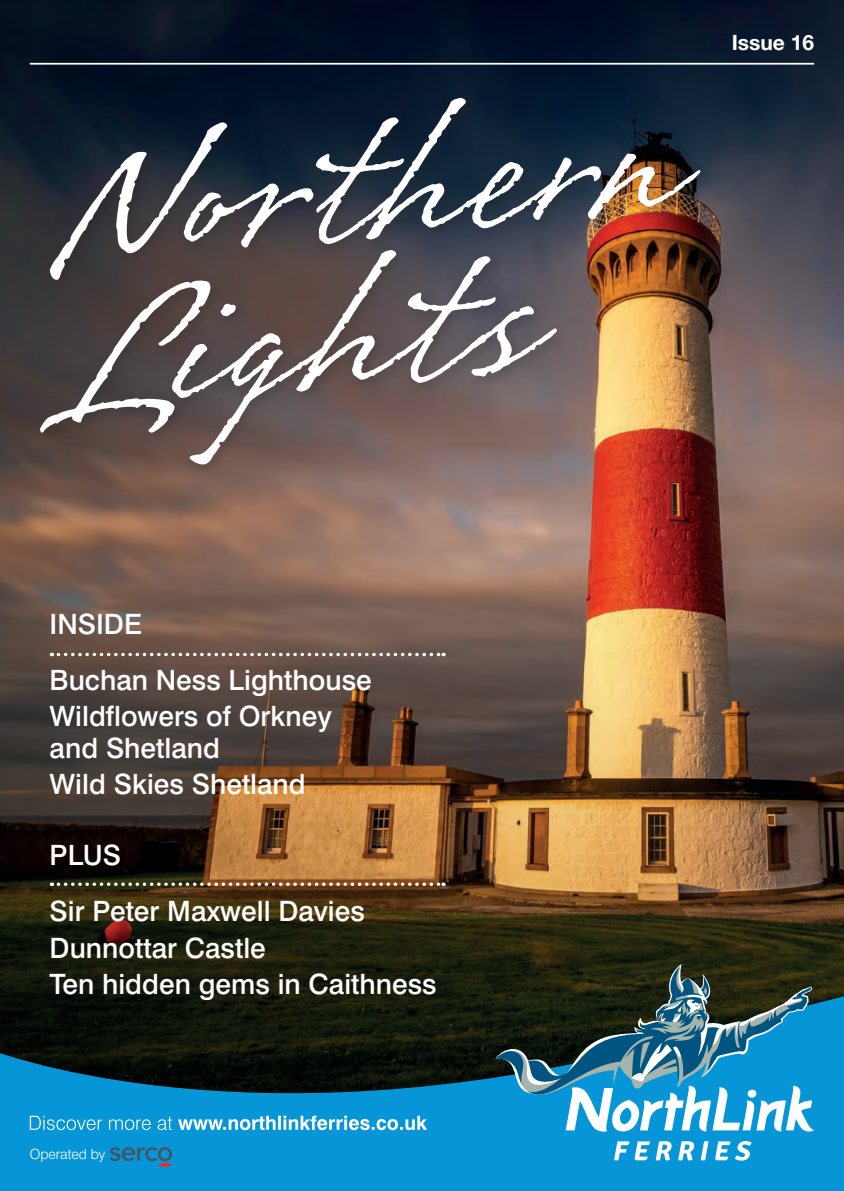
<style>
.page{position:relative;width:844px;height:1191px;background:#fff}
.page>*{position:absolute;margin:0;border:0;box-sizing:border-box;transform-origin:0 0}
.t1{font:166.25px/145.4px "Viento";color:#fff}
.t2{font:500 28px/56.4px "Swiss 721";color:#fff}
.t3{font:700 21px "Helvetica Neue";color:#fff}
.t4{font:300 14px "Swiss 721";color:#fff}
</style>
<div class="page">
<img style="left:0;top:0;width:843px;height:366px">
<div style="left:43px;top:91px;width:670px;height:202px;background:#231f20;opacity:.3"></div>
<img style="left:0;top:366px;width:843px;height:617px">
<div style="left:33px;top:243px;width:537px;height:235px;background:#231f20;opacity:.3"></div>
<svg style="left:0;top:983px;width:843px;height:208px;fill:#0696d7"></svg>
<svg style="left:614px;top:1141px;width:35px;height:19px"></svg>
<svg style="left:655px;top:1141px;width:17px;height:19px"></svg>
<svg style="left:678px;top:1141px;width:16px;height:19px"></svg>
<svg style="left:700px;top:1141px;width:8px;height:19px"></svg>
<svg style="left:714px;top:1141px;width:37px;height:19px"></svg>
<svg style="left:495px;top:966px;width:319px;height:166px"></svg>
<svg style="left:30px;top:1115px;width:397px;height:15px"></svg>
<hr style="left:30px;top:63px;width:784px;height:2px;background:#fff">
<hr style="left:158px;top:1163px;width:14px;height:3px;background:#ee2823;border-radius:50%">
<svg style="left:109px;top:1147px;width:63px;height:14px"></svg>
<svg style="left:58px;top:653px;width:386px;height:3px"></svg>
<svg style="left:58px;top:882px;width:386px;height:4px"></svg>
<h1 class="t1" style="left:36px;top:152px;width:636px;rotate:-5deg">Nor thern<br>Lights</h1>
<p class="t3" style="left:731px;top:26px;width:84px">Issue 16</p>
<p class="t2" style="left:50px;top:595px;width:323px">INSIDE<br>Buchan Ness Lighthouse</p>
<p class="t2" style="left:50px;top:700px;width:284px;line-height:31.5px">Wildflowers of Orkney and Shetland</p>
<p class="t2" style="left:50px;top:756px;width:257px">Wild Skies Shetland</p>
<p class="t2" style="left:50px;top:826px;width:316px">PLUS<br>Sir Peter Maxwell Davies</p>
<p class="t2" style="left:50px;top:929px;width:388px;line-height:36.4px">Dunnottar Castle<br>Ten hidden gems in Caithness</p>
<p class="t4" style="left:30px;top:1145px;width:77px">Operated by</p>
</div>
